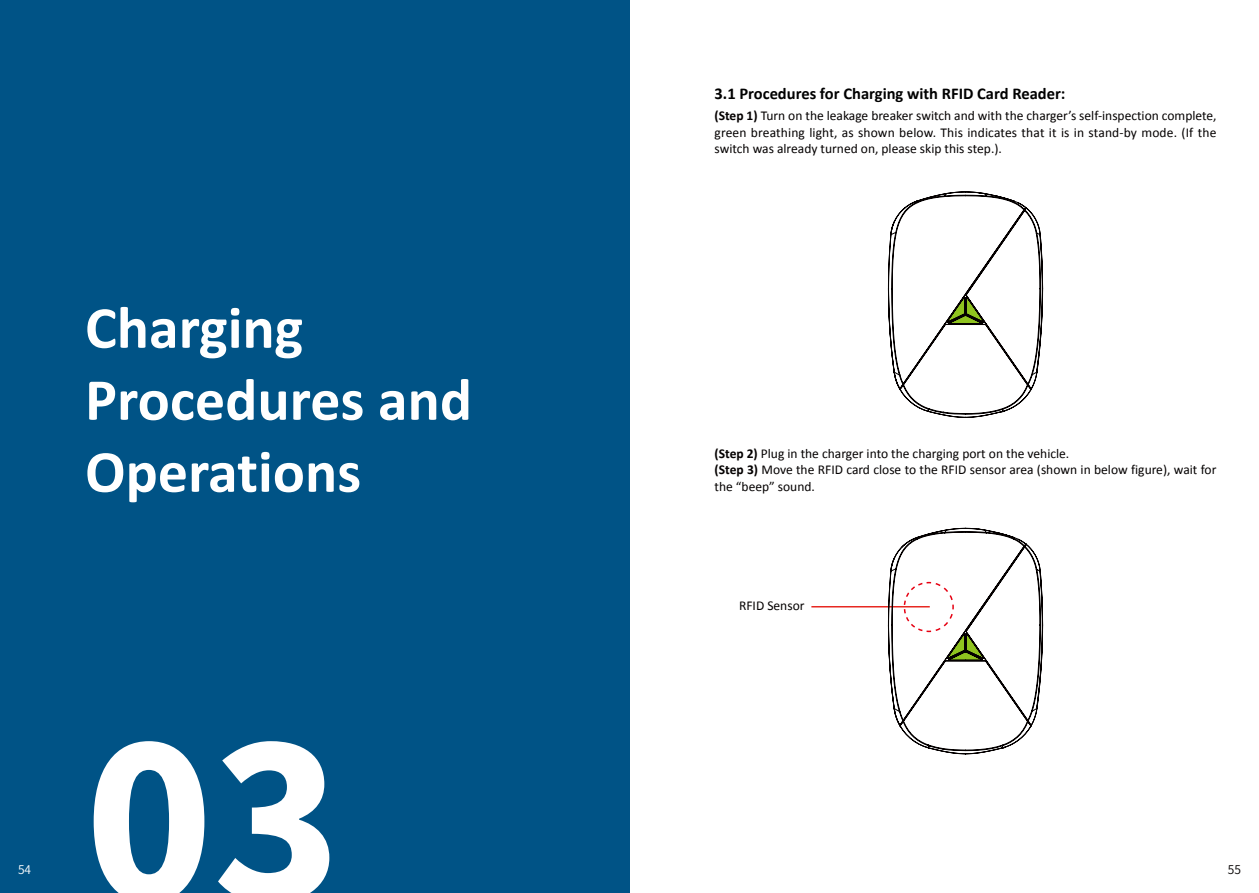
<style>
.page{position:relative;width:1259px;height:893px;background:#fff}
.page>*{position:absolute;margin:0;border:0;box-sizing:border-box;transform-origin:0 0}
.t1{font:900 210px "Noto Sans CJ Ktc";color:#fff}
.t2{font:700 60px/72px "Calibri";color:#fff}
.t3{font:700 16.5px "Calibri";color:#000}
.t4{font:13.5px/16.5px "Calibri";color:#040000;text-align:justify}
.t5{font:600 12px "Noto Sans CJ Ktc";color:#fff}
.t6{font:600 12px "Noto Sans CJ Ktc";color:#040000}
.s1{font-weight:700}
</style>
<div class="page">
<div style="left:0;top:0;width:629px;height:893px;background:#005386"></div>
<hr style="left:811px;top:606px;width:118px;height:1px;background:#e72922">
<svg style="left:888px;top:192px;width:154px;height:226px"></svg>
<svg style="left:888px;top:528px;width:154px;height:226px"></svg>
<h2 class="t2" style="left:85px;top:290px;width:388px">Charging<br>Procedures and<br>Operations</h2>
<p class="t3" style="left:714px;top:81px;width:352px">3.1 Procedures for Charging with RFID Card Reader:</p>
<p class="t4" style="left:714px;top:107px;width:503px"><span class="s1">(Step 1)</span> Turn on the leakage breaker switch and with the charger’s self-inspection complete, green breathing light, as shown below. This indicates that it is in stand-by mode. (If the switch was already turned on, please skip this step.).</p>
<p class="t4" style="left:714px;top:444px;width:503px;text-align:left"><span class="s1">(Step 2)</span> Plug in the charger into the charging port on the vehicle.<br><span class="s1">(Step 3)</span> Move the RFID card close to the RFID sensor area (shown in below figure), wait for the “beep” sound.</p>
<p class="t4" style="left:739px;top:597px;width:67px">RFID Sensor</p>
<h1 class="t1" style="left:85px;top:705px;width:257px">03</h1>
<p class="t5" style="left:18px;top:862px;width:15px">54</p>
<p class="t6" style="left:1227px;top:862px;width:15px">55</p>
</div>
